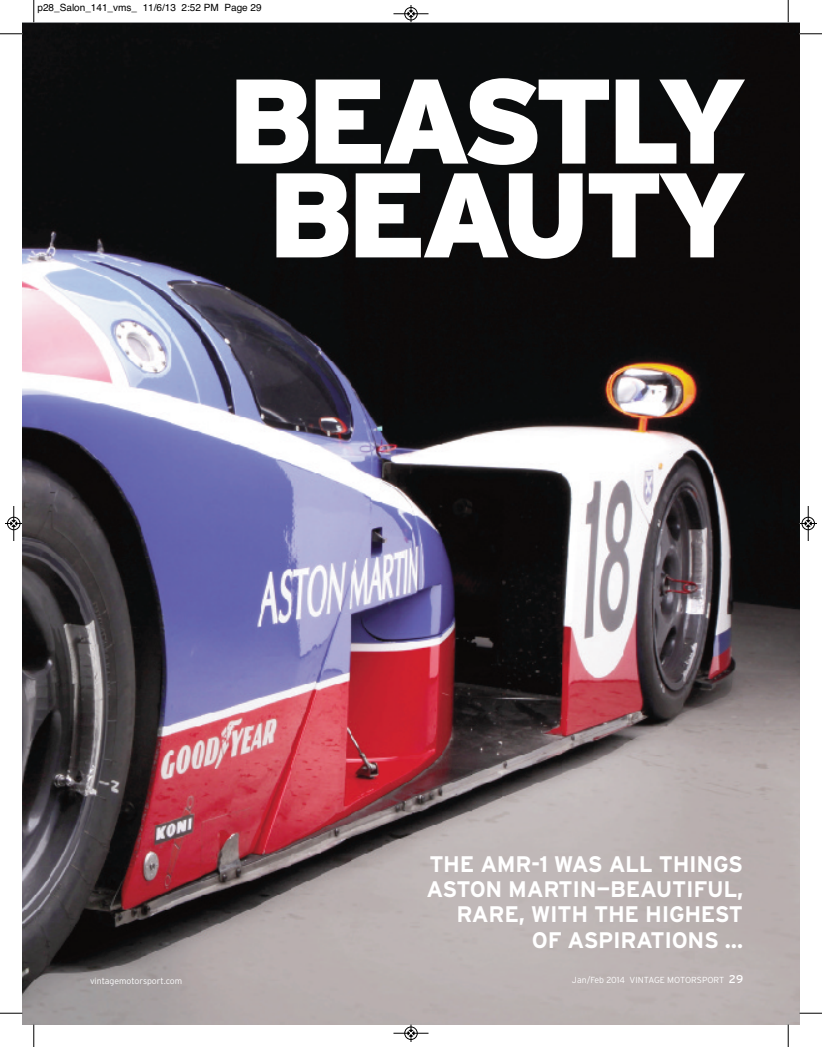
<style>
.page{position:relative;width:822px;height:1047px;background:#fff}
.page>*{position:absolute;margin:0;border:0;box-sizing:border-box;transform-origin:0 0}
.t1{font:900 120px/93.8px "Interstate";letter-spacing:-.055em;color:#fff;text-align:center}
.t2{font:700 22.5px/25px "Interstate";letter-spacing:-.015em;color:#fff;text-align:right}
.t3{font:10px "Helvetica";color:#000}
.t4{font:300 8.75px "Interstate";color:#fff}
.s1{font-weight:400;font-size:11.25px}
</style>
<div class="page">
<img style="left:22px;top:23px;width:777px;height:1001px">
<svg style="left:33px;top:0;width:2px;height:22px"></svg>
<svg style="left:0;top:33px;width:22px;height:2px"></svg>
<svg style="left:787px;top:0;width:1px;height:22px"></svg>
<svg style="left:799px;top:33px;width:22px;height:2px"></svg>
<svg style="left:33px;top:1024px;width:2px;height:22px"></svg>
<svg style="left:0;top:1012px;width:22px;height:1px"></svg>
<svg style="left:787px;top:1024px;width:1px;height:22px"></svg>
<svg style="left:799px;top:1012px;width:22px;height:1px"></svg>
<hr style="left:393px;top:14px;width:35px;height:1px;background:#000">
<div style="left:404px;top:7px;width:13px;height:13px;border:1px solid #000;border-radius:50%"></div>
<svg style="left:407px;top:5px;width:7px;height:17px"></svg>
<hr style="left:393px;top:1032px;width:35px;height:1px;background:#000">
<div style="left:404px;top:1026px;width:13px;height:13px;border:1px solid #000;border-radius:50%"></div>
<svg style="left:407px;top:1024px;width:7px;height:17px"></svg>
<div style="left:7px;top:516px;width:13px;height:14px;border:1px solid #fff;border-radius:50%"></div>
<hr style="left:14px;top:506px;width:1px;height:35px;background:#000">
<div style="left:7px;top:517px;width:13px;height:13px;border:1px solid #000;border-radius:50%"></div>
<svg style="left:5px;top:520px;width:17px;height:6px"></svg>
<div style="left:801px;top:516px;width:13px;height:14px;border:1px solid #fff;border-radius:50%"></div>
<hr style="left:807px;top:506px;width:1px;height:35px;background:#000">
<div style="left:801px;top:517px;width:13px;height:13px;border:1px solid #000;border-radius:50%"></div>
<svg style="left:799px;top:520px;width:17px;height:6px"></svg>
<p class="t3" style="left:38px;top:2px;width:226px">p28_Salon_141_vms_ 11/6/13 2:52 PM Page 29</p>
<h1 class="t1" style="left:228px;top:75px;width:520px">BEASTLY<br>BEAUTY</h1>
<p class="t2" style="left:426px;top:852px;width:318px">THE AMR-1 WAS ALL THINGS<br>ASTON MARTIN—BEAUTIFUL,<br>RARE, WITH THE HIGHEST<br>OF ASPIRATIONS …</p>
<p class="t4" style="left:90px;top:975px;width:94px">vintagemotorsport.com</p>
<p class="t4" style="left:571px;top:975px;width:173px">Jan/Feb 2014 VINTAGE MOTORSPORT <span class="s1">29</span></p>
</div>
